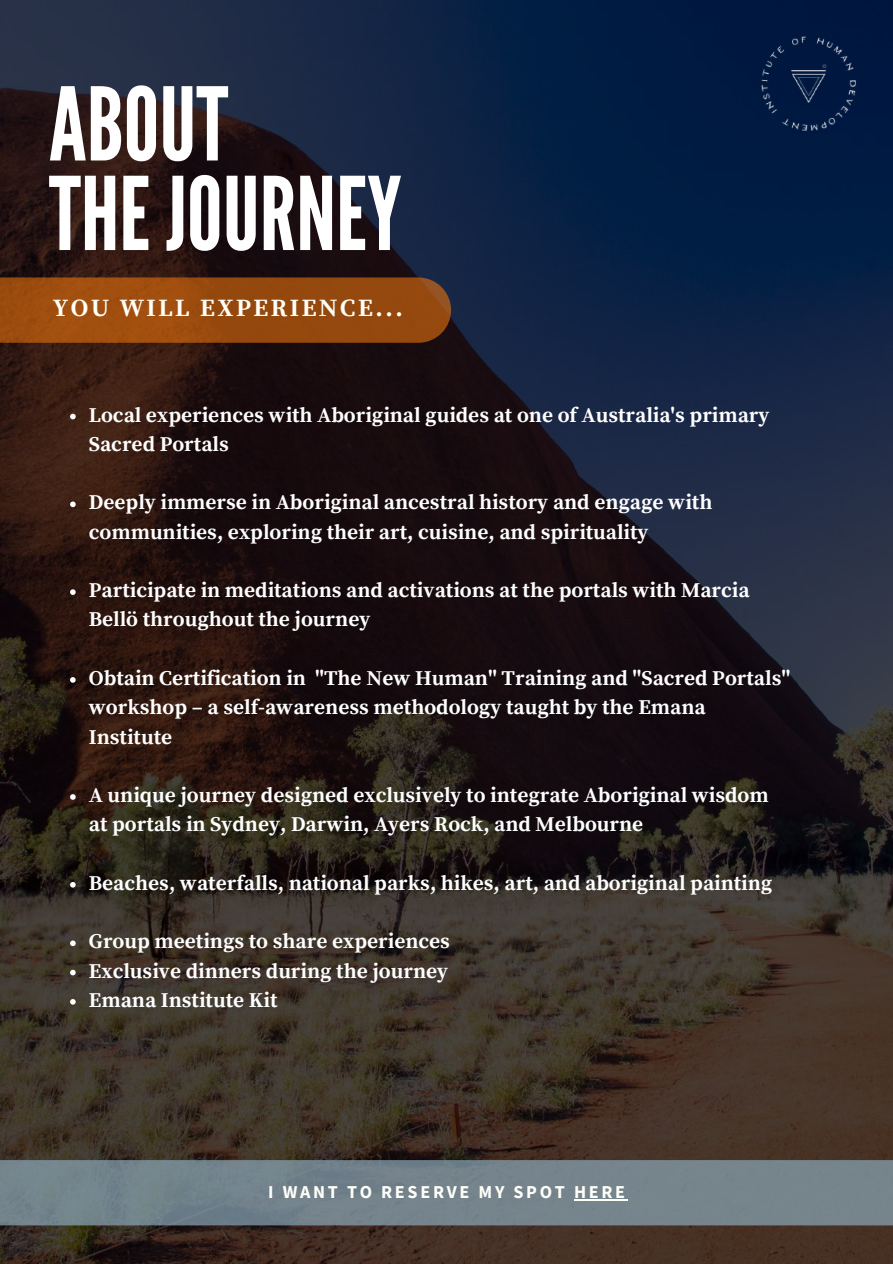
<style>
.page{position:relative;width:893px;height:1264px;background:#fff}
.page>*{position:absolute;margin:0;border:0;box-sizing:border-box;transform-origin:0 0}
.t1{font:101.1px/89.6px "League Gothic";color:#fff}
.t2{font:700 24.75px "Source Serif Pro";letter-spacing:.1em;color:#fffff9}
.t3{font:700 21px/29.2px "Source Serif Pro";color:#fff}
.t4{font:700 18.15px "Source Sans Pro";letter-spacing:.15em;color:#fffff9}
</style>
<div class="page">
<img style="left:0;top:0;width:892px;height:1263px">
<div style="left:0;top:277px;width:451px;height:66px;background:linear-gradient(to bottom,#984b10,#994a0d)"></div>
<img style="left:755px;top:36px;width:106px;height:95px">
<svg style="left:70px;top:414px;width:6px;height:5px"></svg>
<svg style="left:70px;top:501px;width:6px;height:6px"></svg>
<svg style="left:70px;top:589px;width:6px;height:6px"></svg>
<svg style="left:70px;top:677px;width:6px;height:5px"></svg>
<svg style="left:70px;top:794px;width:6px;height:5px"></svg>
<svg style="left:70px;top:882px;width:6px;height:5px"></svg>
<svg style="left:70px;top:940px;width:6px;height:6px"></svg>
<svg style="left:70px;top:969px;width:6px;height:6px"></svg>
<svg style="left:70px;top:999px;width:6px;height:5px"></svg>
<svg style="left:0;top:1160px;width:892px;height:65px;background:#74838b"></svg>
<hr style="left:574px;top:1199px;width:54px;height:1px;background:#fffff9">
<h1 class="t1" style="left:49px;top:82px;width:354px">ABOUT<br>THE JOURNEY</h1>
<p class="t2" style="left:53px;top:293px;width:351px">YOU WILL EXPERIENCE...</p>
<p class="t3" style="left:89px;top:401px;width:682px">Local experiences with Aboriginal guides at one of Australia's primary<br>Sacred Portals</p>
<p class="t3" style="left:89px;top:488px;width:625px">Deeply immerse in Aboriginal ancestral history and engage with communities, exploring their art, cuisine, and spirituality</p>
<p class="t3" style="left:89px;top:576px;width:662px">Participate in meditations and activations at the portals with Marcia<br>Bellö throughout the journey</p>
<p class="t3" style="left:89px;top:664px;width:703px">Obtain Certification in "The New Human" Training and "Sacred Portals" workshop – a self-awareness methodology taught by the Emana<br>Institute</p>
<p class="t3" style="left:89px;top:781px;width:681px">A unique journey designed exclusively to integrate Aboriginal wisdom at portals in Sydney, Darwin, Ayers Rock, and Melbourne</p>
<p class="t3" style="left:89px;top:869px;width:685px">Beaches, waterfalls, national parks, hikes, art, and aboriginal painting</p>
<p class="t3" style="left:89px;top:927px;width:362px;text-align:justify">Group meetings to share experiences Exclusive dinners during the journey Emana Institute Kit</p>
<p class="t4" style="left:268px;top:1180px;width:358px">I WANT TO RESERVE MY SPOT HERE</p>
</div>
